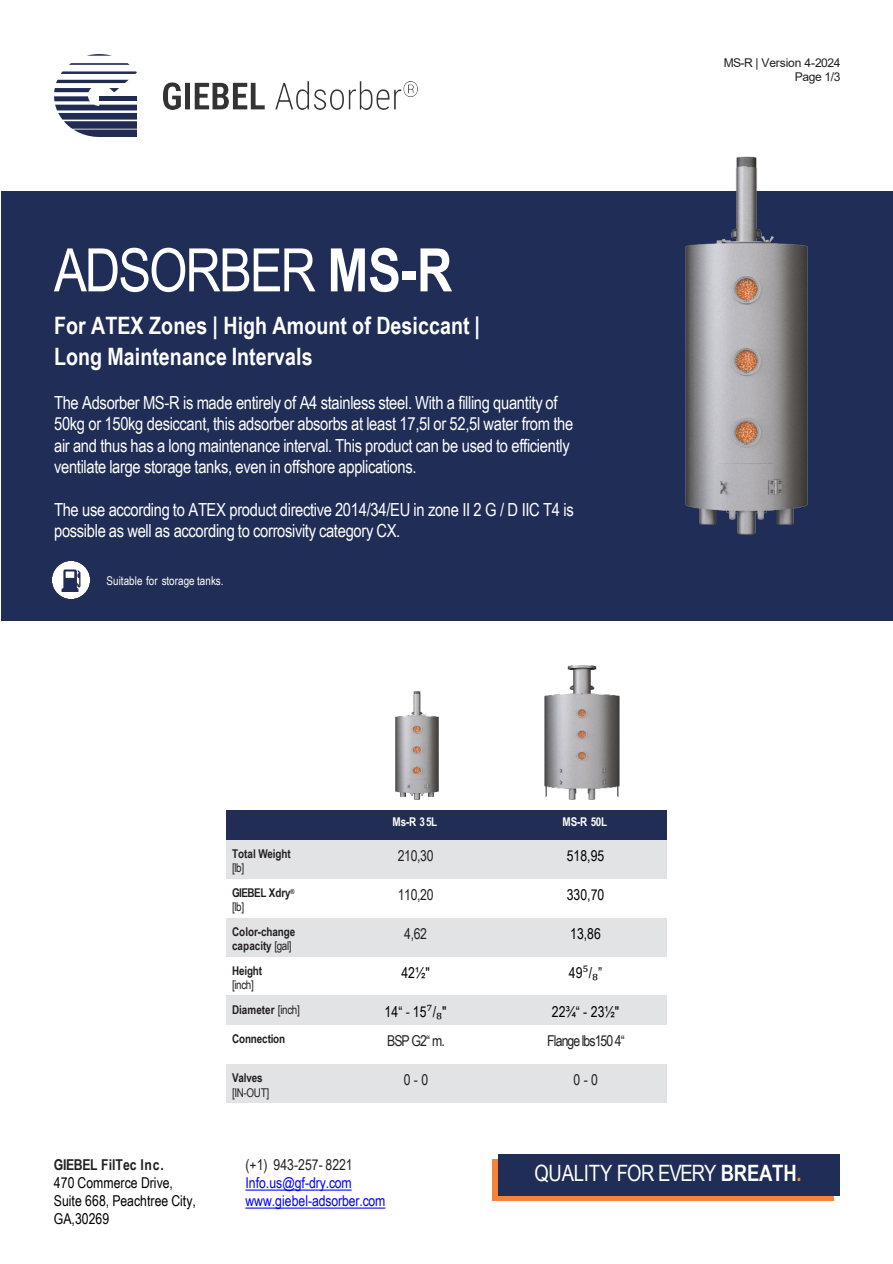
<style>
.page{position:relative;width:893px;height:1264px;background:#fff}
.page>*{position:absolute;margin:0;border:0;box-sizing:border-box;transform-origin:0 0}
.t1{font:60px "Arial Narrow";letter-spacing:-.035em;color:#fff}
.t2{font:700 24px "Arial Narrow";letter-spacing:.005em;color:#fff}
.t3{font:22.5px "Arial Narrow";letter-spacing:-.02em;color:#fff}
.t4{font:18px/21.6px "Arial Narrow";letter-spacing:-.015em;color:#fff}
.t5{font:15px/18px "Arial Narrow";color:#000}
.t6{font:15px/18px "Arial Narrow";letter-spacing:-.01em;color:#00f}
.t7{font:15px "Arial Narrow";letter-spacing:-.02em;color:#231f20}
.t8{font:700 15px "Arial Narrow";color:#231f20}
.t9{font:15px "Arial Narrow";color:#231f20}
.t10{font:15px "Arial Narrow";letter-spacing:-.06em;color:#231f20}
.t11{font:700 12px/14.4px "Arial Narrow";letter-spacing:-.01em;color:#231f20}
.t12{font:12px "Arial";letter-spacing:-.025em;color:#231f20}
.t13{font:12px "Arial Narrow";letter-spacing:.005em;color:#fff}
.t14{font:12px "Arial Narrow";letter-spacing:-.035em;color:#231f20}
.t15{font:700 12px "Arial Narrow";letter-spacing:-.015em;color:#fff}
.t16{font:700 12px "Arial Narrow";letter-spacing:-.04em;color:#231f20}
.s1{font-weight:700}
.s2{font-weight:400}
.s3{font-family:"Cambria Math"}
.s4{color:#231f20}
.s5{font-weight:700;color:#f5833e}
</style>
<div class="page">
<div style="left:1px;top:191px;width:891px;height:430px;background:#202d56"></div>
<div style="left:492px;top:1158px;width:342px;height:41px;background:linear-gradient(to right,#f5833e,#f5833e)"></div>
<div style="left:497px;top:1153px;width:342px;height:42px;background:#202d56"></div>
<svg style="left:54px;top:80px;width:83px;height:57px"></svg>
<div style="left:99px;top:96px;width:38px;height:5px;background:#222c52"></div>
<svg style="left:61px;top:71px;width:76px;height:3px"></svg>
<svg style="left:69px;top:63px;width:61px;height:2px"></svg>
<svg style="left:87px;top:54px;width:25px;height:2px"></svg>
<img style="left:163px;top:82px;width:254px;height:27px">
<img style="left:685px;top:156px;width:122px;height:378px">
<div style="left:226px;top:809px;width:101px;height:30px;background:#212d55"></div>
<div style="left:327px;top:809px;width:164px;height:30px;background:#212d55"></div>
<div style="left:491px;top:809px;width:176px;height:30px;background:#212d55"></div>
<div style="left:226px;top:839px;width:101px;height:39px;background:#e2e3e5"></div>
<div style="left:327px;top:839px;width:164px;height:39px;background:#e2e3e5"></div>
<div style="left:491px;top:839px;width:176px;height:39px;background:#e2e3e5"></div>
<div style="left:226px;top:917px;width:101px;height:39px;background:#e2e3e5"></div>
<div style="left:327px;top:917px;width:164px;height:39px;background:#e2e3e5"></div>
<div style="left:491px;top:917px;width:176px;height:39px;background:#e2e3e5"></div>
<div style="left:226px;top:995px;width:101px;height:29px;background:#e2e3e5"></div>
<div style="left:327px;top:995px;width:164px;height:29px;background:#e2e3e5"></div>
<div style="left:491px;top:995px;width:176px;height:29px;background:#e2e3e5"></div>
<div style="left:226px;top:1063px;width:101px;height:39px;background:#e2e3e5"></div>
<div style="left:327px;top:1063px;width:164px;height:39px;background:#e2e3e5"></div>
<div style="left:491px;top:1063px;width:176px;height:39px;background:#e2e3e5"></div>
<img style="left:544px;top:665px;width:75px;height:134px">
<img style="left:395px;top:691px;width:44px;height:108px">
<img style="left:53px;top:562px;width:36px;height:36px">
<svg style="left:245px;top:1189px;width:106px;height:1px"></svg>
<svg style="left:245px;top:1207px;width:140px;height:1px"></svg>
<h1 class="t1" style="left:54px;top:226px;width:400px">ADSORBER <span class="s1">MS-R</span></h1>
<p class="t2" style="left:54px;top:307px;width:427px">For ATEX Zones | High Amount of Desiccant |</p>
<p class="t2" style="left:54px;top:338px;width:260px">Long Maintenance Intervals</p>
<p class="t4" style="left:54px;top:390px;width:521px">The Adsorber MS-R is made entirely of A4 stainless steel. With a filling quantity of 50kg or 150kg desiccant, this adsorber absorbs at least 17,5l or 52,5l water from the air and thus has a long maintenance interval. This product can be used to efficiently ventilate large storage tanks, even in offshore applications.</p>
<p class="t4" style="left:54px;top:498px;width:521px">The use according to ATEX product directive 2014/34/EU in zone II 2 G / D IIC T4 is possible as well as according to corrosivity category CX.</p>
<p class="t13" style="left:107px;top:572px;width:118px">Suitable for storage tanks.</p>
<p class="t11" style="left:232px;top:845px;width:60px">Total Weight</p>
<p class="t14" style="left:232px;top:859px;width:14px">[lb]</p>
<p class="t16" style="left:232px;top:883px;width:64px">GIEBEL Xdry<sup>®</sup></p>
<p class="t14" style="left:232px;top:898px;width:14px">[lb]</p>
<p class="t15" style="left:392px;top:813px;width:46px">Ms-R 35L</p>
<p class="t15" style="left:562px;top:813px;width:46px">MS-R 50L</p>
<p class="t7" style="left:398px;top:844px;width:37px">210,30</p>
<p class="t5" style="left:566px;top:845px;width:39px">518,95</p>
<p class="t7" style="left:398px;top:883px;width:37px">110,20</p>
<p class="t5" style="left:566px;top:884px;width:39px">330,70</p>
<p class="t11" style="left:232px;top:923px;width:65px">Color-change capacity <span class="s2">[gal]</span></p>
<p class="t7" style="left:404px;top:922px;width:24px">4,62</p>
<p class="t5" style="left:570px;top:923px;width:32px">13,86</p>
<p class="t11" style="left:232px;top:962px;width:32px">Height</p>
<p class="t14" style="left:232px;top:975px;width:23px">[inch]</p>
<p class="t5" style="left:401px;top:962px;width:30px">42½"</p>
<p class="t5" style="left:569px;top:962px;width:35px">49<span class="s3">⁵</span>/<span class="s3">₈</span>”</p>
<p class="t11" style="left:232px;top:1001px;width:69px">Diameter <span class="s2">[inch]</span></p>
<p class="t5" style="left:384px;top:1001px;width:63px">14“ <span class="s4">-</span> 15<span class="s3">⁷</span>/<span class="s3">₈</span>"</p>
<p class="t5" style="left:552px;top:1001px;width:69px">22¾“ - 23½"</p>
<p class="t11" style="left:232px;top:1031px;width:55px">Connection</p>
<p class="t7" style="left:387px;top:1029px;width:59px">BSP G2“ m.</p>
<p class="t10" style="left:547px;top:1029px;width:79px">Flangelbs150 4“</p>
<p class="t11" style="left:232px;top:1070px;width:32px">Valves</p>
<p class="t14" style="left:232px;top:1083px;width:39px">[IN-OUT]</p>
<p class="t7" style="left:403px;top:1068px;width:26px">0 -0</p>
<p class="t7" style="left:573px;top:1068px;width:26px">0 -0</p>
<p class="t12" style="left:723px;top:54px;width:118px">MS-R | Version 4-2024</p>
<p class="t12" style="left:794px;top:68px;width:47px">Page 1/3</p>
<p class="t8" style="left:54px;top:1152px;width:111px">GIEBEL FilTec Inc.</p>
<p class="t5" style="left:54px;top:1172px;width:143px">470 Commerce Drive,<br>Suite 668, Peachtree City,<br>GA,30269</p>
<p class="t9" style="left:245px;top:1153px;width:109px">(+1) 943-257- 8221</p>
<p class="t6" style="left:245px;top:1172px;width:142px">Info.us@gf-dry.com www.giebel-adsorber.com</p>
<p class="t3" style="left:534px;top:1156px;width:269px">QUALITY FOR EVERY <span class="s1">BREATH</span><span class="s5">.</span></p>
</div>
